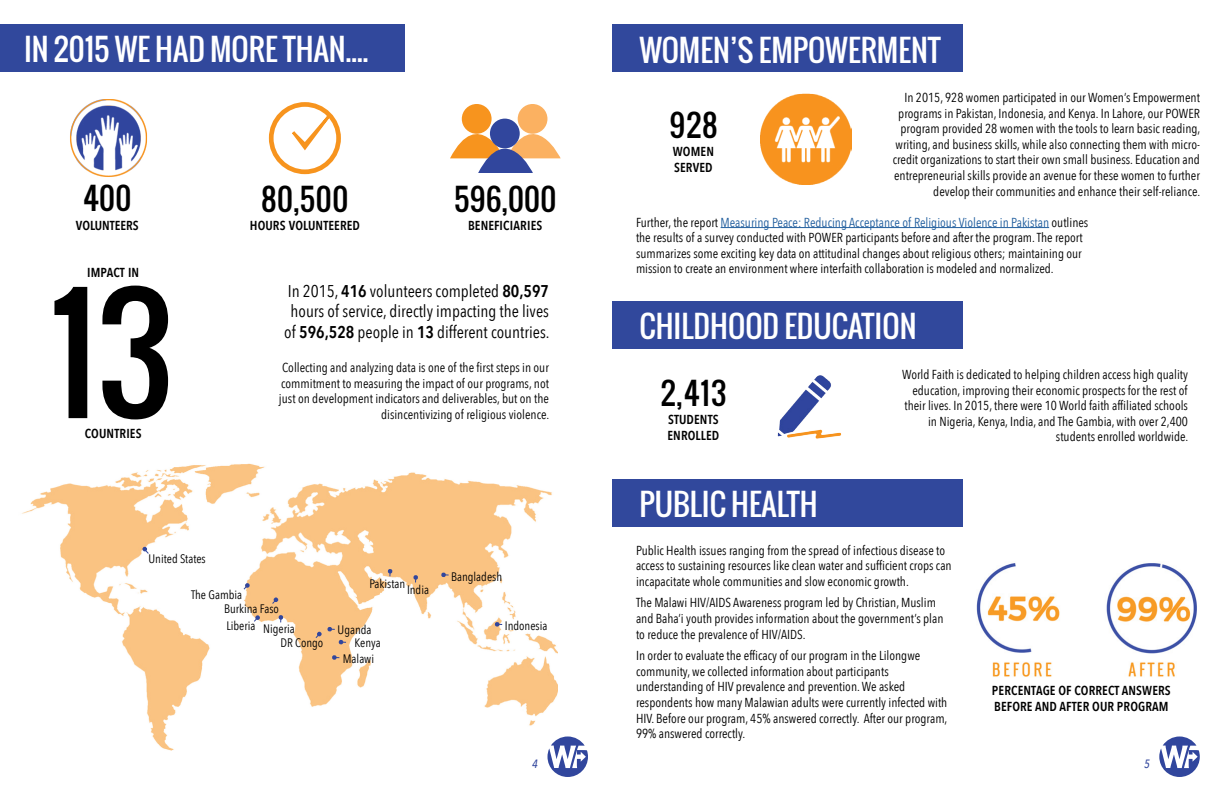
<style>
.page{position:relative;width:1224px;height:792px;background:#fff}
.page>*{position:absolute;margin:0;border:0;box-sizing:border-box;transform-origin:0 0}
.t1{font:150px "Oswald";color:#000}
.t2{font:30px "Oswald";color:#fff}
.t3{font:30px "Oswald";letter-spacing:.02em;color:#000}
.t4{font:17px/20.4px "Avenir Next Condensed";color:#000;text-align:center}
.t5{font:13px/15.6px "Avenir Next Condensed";color:#000}
.t6{font:600 13px/16px "Avenir Next Condensed";letter-spacing:.01em;color:#000}
.t7{font:12.3px/14.4px "Avenir Next Condensed";color:#000}
.t8{font:italic 500 12px "Avenir Next Condensed";color:#31469d}
.s1{font-weight:600}
.s2{color:#215e9e}
</style>
<div class="page">
<div style="left:269px;top:102px;width:72px;height:72px;border:5px solid #f7941e;border-radius:50%"></div>
<svg style="left:289px;top:102px;width:52px;height:51px"></svg>
<img style="left:70px;top:99px;width:78px;height:78px">
<div style="left:0;top:24px;width:405px;height:48px;background:#31489c"></div>
<div style="left:612px;top:24px;width:351px;height:48px;background:#31489c"></div>
<div style="left:612px;top:301px;width:351px;height:48px;background:#31489c"></div>
<img style="left:22px;top:464px;width:536px;height:286px">
<svg style="left:142px;top:546px;width:8px;height:9px"></svg>
<svg style="left:243px;top:583px;width:7px;height:8px"></svg>
<svg style="left:271px;top:597px;width:7px;height:8px"></svg>
<svg style="left:253px;top:615px;width:7px;height:8px"></svg>
<svg style="left:278px;top:615px;width:5px;height:7px"></svg>
<svg style="left:388px;top:569px;width:5px;height:7px"></svg>
<svg style="left:413px;top:575px;width:5px;height:7px"></svg>
<svg style="left:314px;top:627px;width:32px;height:18px"></svg>
<svg style="left:332px;top:655px;width:7px;height:5px"></svg>
<svg style="left:441px;top:572px;width:8px;height:5px"></svg>
<svg style="left:495px;top:622px;width:7px;height:5px"></svg>
<div style="left:612px;top:479px;width:351px;height:48px;background:#31489c"></div>
<hr style="left:721px;top:227px;width:328px;height:1px;background:#215e9e">
<svg style="left:450px;top:104px;width:111px;height:69px"></svg>
<img style="left:976px;top:563px;width:221px;height:114px">
<svg style="left:548px;top:736px;width:40px;height:41px"></svg>
<svg style="left:1159px;top:736px;width:41px;height:41px"></svg>
<img style="left:777px;top:375px;width:65px;height:64px">
<img style="left:760px;top:94px;width:92px;height:91px">
<h2 class="t2" style="left:24px;top:27px;width:346px">IN 2015 WE HAD MORE THAN....</h2>
<h2 class="t3" style="left:83px;top:176px;width:50px">400</h2>
<p class="t6" style="left:76px;top:218px;width:64px">VOLUNTEERS</p>
<p class="t6" style="left:87px;top:265px;width:53px">IMPACT IN</p>
<h2 class="t3" style="left:261px;top:176px;width:88px">80,500</h2>
<p class="t6" style="left:250px;top:218px;width:112px">HOURS VOLUNTEERED</p>
<h2 class="t3" style="left:454px;top:176px;width:103px">596,000</h2>
<p class="t6" style="left:468px;top:218px;width:76px">BENEFICIARIES</p>
<h1 class="t1" style="left:50px;top:241px;width:124px">13</h1>
<p class="t6" style="left:85px;top:426px;width:58px">COUNTRIES</p>
<h3 class="t4" style="left:284px;top:281px;width:267px">In 2015, <span class="s1">416</span> volunteers completed <span class="s1">80,597 </span>hours of service, directly impacting the lives of <span class="s1">596,528</span> people in <span class="s1">13</span> different countries.</h3>
<p class="t5" style="left:279px;top:360px;width:272px;text-align:justify">Collecting and analyzing data is one of the first steps in our commitment to measuring the impact of our programs, not just on development indicators and deliverables, but on the</p>
<p class="t5" style="left:381px;top:407px;width:170px">disincentivizing of religious violence.</p>
<p class="t7" style="left:149px;top:552px;width:59px">United States</p>
<p class="t7" style="left:224px;top:588px;width:56px;text-indent:-33px">The Gambia<br>Burkina Faso</p>
<p class="t7" style="left:226px;top:620px;width:70px">Liberia Nigeria</p>
<p class="t7" style="left:281px;top:636px;width:44px">DR Congo</p>
<p class="t7" style="left:369px;top:577px;width:37px">Pakistan</p>
<p class="t7" style="left:407px;top:583px;width:24px">India</p>
<p class="t7" style="left:355px;top:624px;width:28px;line-height:12.9px;text-indent:-17px">Uganda<br>Kenya</p>
<p class="t7" style="left:343px;top:652px;width:33px">Malawi</p>
<p class="t7" style="left:451px;top:570px;width:52px">Bangladesh</p>
<p class="t7" style="left:505px;top:619px;width:44px">Indonesia</p>
<h2 class="t2" style="left:640px;top:27px;width:303px">WOMEN’S EMPOWERMENT</h2>
<h2 class="t3" style="left:669px;top:102px;width:50px">928</h2>
<p class="t6" style="left:673px;top:144px;width:43px">WOMEN<br>SERVED</p>
<p class="t5" style="left:893px;top:90px;width:309px;text-align:right">In 2015, 928 women participated in our Women’s Empowerment programs in Pakistan, Indonesia, and Kenya. In Lahore, our POWER program provided 28 women with the tools to learn basic reading, writing, and business skills, while also connecting them with micro&shy;credit organizations to start their own small business. Education and entrepreneurial skills provide an avenue for these women to further develop their communities and enhance their self-reliance.</p>
<p class="t5" style="left:636px;top:215px;width:454px">Further, the report <span class="s2">Measuring Peace: Reducing Acceptance of Religious Violence in Pakistan</span> outlines the results of a survey conducted with POWER participants before and after the program. The report summarizes some exciting key data on attitudinal changes about religious others; maintaining our mission to create an environment where interfaith collaboration is modeled and normalized.</p>
<h2 class="t2" style="left:640px;top:304px;width:279px">CHILDHOOD EDUCATION</h2>
<h2 class="t3" style="left:661px;top:370px;width:67px">2,413</h2>
<p class="t6" style="left:667px;top:412px;width:53px">STUDENTS<br>ENROLLED</p>
<h2 class="t2" style="left:640px;top:482px;width:179px">PUBLIC HEALTH</h2>
<p class="t5" style="left:902px;top:367px;width:288px;text-align:right">World Faith is dedicated to helping children access high quality education, improving their economic prospects for the rest of their lives. In 2015, there were 10 World faith affiliated schools in Nigeria, Kenya, India, and The Gambia, with over 2,400 students enrolled worldwide.</p>
<p class="t5" style="left:636px;top:543px;width:317px">Public Health issues ranging from the spread of infectious disease to access to sustaining resources like clean water and sufficient crops can incapacitate whole communities and slow economic growth.</p>
<p class="t5" style="left:636px;top:595px;width:309px">The Malawi HIV/AIDS Awareness program led by Christian, Muslim and Baha’i youth provides information about the government’s plan to reduce the prevalence of HIV/AIDS.</p>
<p class="t5" style="left:636px;top:648px;width:313px">In order to evaluate the efficacy of our program in the Lilongwe community, we collected information about participants understanding of HIV prevalence and prevention. We asked respondents how many Malawian adults were currently infected with HIV. Before our program, 45% answered correctly. After our program, 99% answered correctly.</p>
<p class="t6" style="left:992px;top:683px;width:180px">PERCENTAGE OF CORRECT ANSWERS<br>BEFORE AND AFTER OUR PROGRAM</p>
<p class="t8" style="left:532px;top:756px;width:7px">4</p>
<p class="t8" style="left:1144px;top:756px;width:7px">5</p>
</div>
